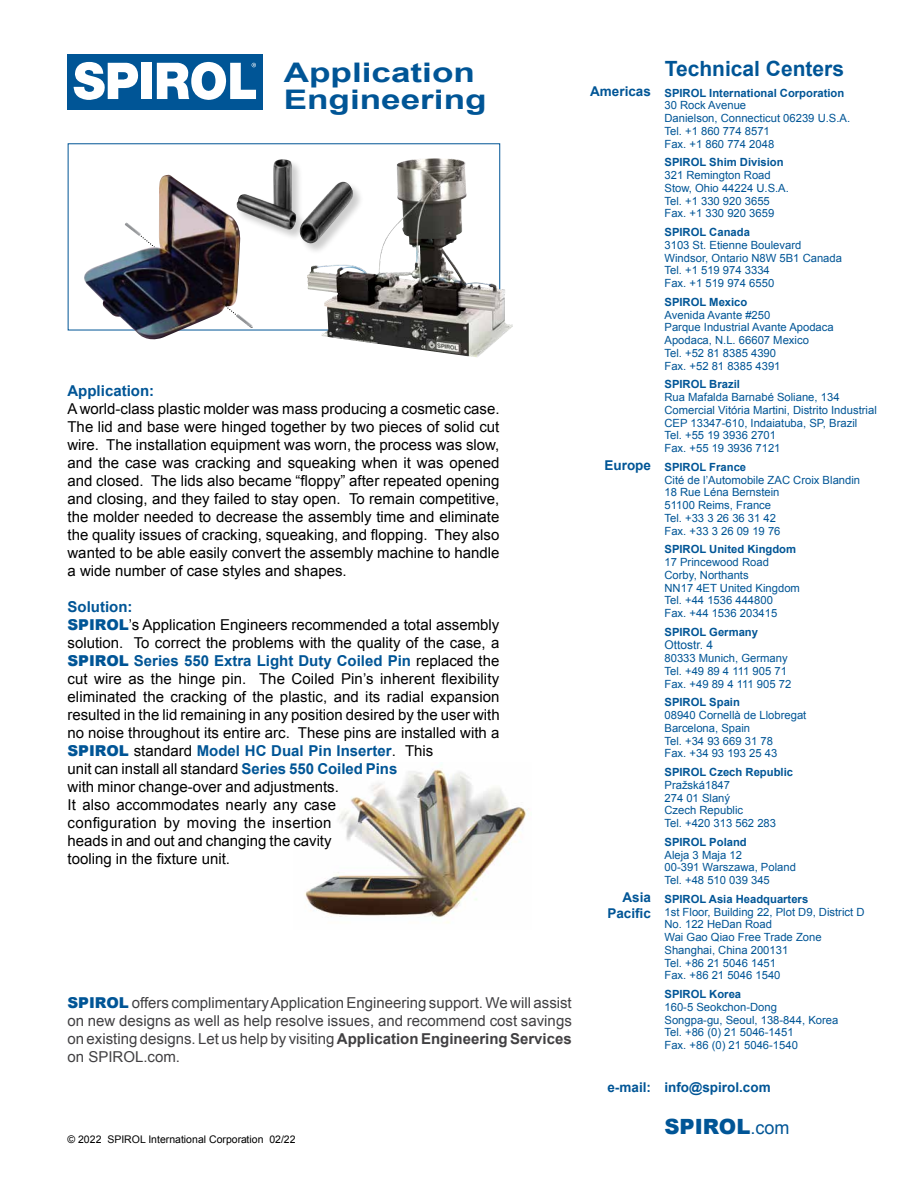
<style>
.page{position:relative;width:918px;height:1188px;background:#fff}
.page>*{position:absolute;margin:0;border:0;box-sizing:border-box;transform-origin:0 0}
.t1{font:700 27px/27px "Arial";color:#005596;scale:1.3 1}
.t2{font:700 21px "Arial";color:#005596}
.t3{font:900 21px "Arial";color:#005596}
.t4{font:15px/18px "Arial";color:#000;text-align:justify}
.t5{font:15px/18px "Arial";color:#414042;text-align:justify}
.t6{font:700 15px "Arial";color:#005596}
.t7{font:700 13.5px/16.2px "Arial";color:#005596;text-align:right}
.t8{font:12px "Arial";color:#005596}
.t9{font:11.25px/12.8px "Arial";color:#005596}
.t10{font:700 11.25px "Arial";color:#005596}
.t11{font:10.5px "Arial";color:#000}
.s1{font-weight:700;color:#005596}
.s2{font-weight:900;color:#005596}
.s3{font-weight:700}
.s4{font-weight:400;font-size:18px}
</style>
<div class="page">
<img style="left:305px;top:762px;width:224px;height:161px">
<div style="left:68px;top:54px;width:195px;height:55px;background:#005596"></div>
<div style="left:141px;top:63px;width:11px;height:36px;background:#fff"></div>
<svg style="left:73px;top:62px;width:66px;height:38px"></svg>
<svg style="left:157px;top:61px;width:99px;height:39px"></svg>
<img style="left:241px;top:316px;width:12px;height:12px">
<img style="left:77px;top:175px;width:164px;height:165px">
<div style="left:236px;top:159px;width:128px;height:96px;background:#fff"></div>
<img style="left:236px;top:159px;width:71px;height:88px">
<img style="left:307px;top:158px;width:206px;height:199px">
<h1 class="t1" style="left:284px;top:59px;width:158px">Application<br>Engineering</h1>
<p class="t6" style="left:68px;top:380px;width:88px">Application:</p>
<p class="t4" style="left:68px;top:400px;width:434px">A world-class plastic molder was mass producing a cosmetic case.<br>The lid and base were hinged together by two pieces of solid cut wire. The installation equipment was worn, the process was slow, and the case was cracking and squeaking when it was opened and closed. The lids also became “floppy” after repeated opening and closing, and they failed to stay open. To remain competitive, the molder needed to decrease the assembly time and eliminate the quality issues of cracking, squeaking, and flopping. They also wanted to be able easily convert the assembly machine to handle a wide number of case styles and shapes.</p>
<p class="t4" style="left:68px;top:598px;width:434px;text-align:left"><span class="s1">Solution:<br></span><span class="s2">SPIROL</span>’s Application Engineers recommended a total assembly solution. To correct the problems with the quality of the case, a <span class="s2">SPIROL</span> <span class="s1">Series 550 Extra Light Duty Coiled Pin</span> replaced the cut wire as the hinge pin. The Coiled Pin’s inherent flexibility eliminated the cracking of the plastic, and its radial expansion resulted in the lid remaining in any position desired by the user with no noise throughout its entire arc. These pins are installed with a <span class="s2">SPIROL</span> standard <span class="s1">Model HC Dual Pin Inserter</span>. This<br>unit can install all standard <span class="s1">Series 550 Coiled Pins<br></span>with minor change-over and adjustments.<br>It also accommodates nearly any case<br>configuration by moving the insertion<br>heads in and out and changing the cavity<br>tooling in the fixture unit.</p>
<p class="t5" style="left:68px;top:994px;width:506px"><span class="s2">SPIROL</span> offers complimentary Application Engineering support. We will assist on new designs as well as help resolve issues, and recommend cost savings on existing designs. Let us help by visiting <span class="s3">Application Engineering Services </span>on SPIROL.com.</p>
<p class="t11" style="left:68px;top:1132px;width:230px">© 2022 SPIROL International Corporation 02/22</p>
<p class="t7" style="left:590px;top:84px;width:62px">Americas</p>
<p class="t7" style="left:604px;top:457px;width:48px">Europe</p>
<p class="t7" style="left:607px;top:890px;width:45px">Asia<br>Pacific</p>
<h2 class="t2" style="left:665px;top:55px;width:181px">Technical Centers</h2>
<p class="t10" style="left:665px;top:85px;width:181px">SPIROL International Corporation</p>
<p class="t9" style="left:665px;top:99px;width:187px">30 Rock Avenue<br>Danielson, Connecticut 06239 U.S.A.<br>Tel. +1 860 774 8571<br>Fax. +1 860 774 2048</p>
<p class="t10" style="left:665px;top:155px;width:121px">SPIROL Shim Division</p>
<p class="t9" style="left:665px;top:169px;width:126px">321 Remington Road<br>Stow, Ohio 44224 U.S.A.<br>Tel. +1 330 920 3655<br>Fax. +1 330 920 3659</p>
<p class="t10" style="left:665px;top:225px;width:87px">SPIROL Canada</p>
<p class="t9" style="left:665px;top:239px;width:179px">3103 St. Etienne Boulevard<br>Windsor, Ontario N8W 5B1 Canada<br>Tel. +1 519 974 3334<br>Fax. +1 519 974 6550</p>
<p class="t10" style="left:665px;top:294px;width:84px">SPIROL Mexico</p>
<p class="t9" style="left:665px;top:308px;width:171px">Avenida Avante #250<br>Parque Industrial Avante Apodaca<br>Apodaca, N.L. 66607 Mexico<br>Tel. +52 81 8385 4390<br>Fax. +52 81 8385 4391</p>
<p class="t10" style="left:665px;top:377px;width:77px">SPIROL Brazil</p>
<p class="t9" style="left:665px;top:391px;width:214px">Rua Mafalda Barnabé Soliane, 134<br>Comercial Vitória Martini, Distrito Industrial<br>CEP 13347-610, Indaiatuba, SP, Brazil<br>Tel. +55 19 3936 2701<br>Fax. +55 19 3936 7121</p>
<p class="t10" style="left:665px;top:459px;width:83px">SPIROL France</p>
<p class="t9" style="left:665px;top:473px;width:197px">Cité de l’Automobile ZAC Croix Blandin<br>18 Rue Léna Bernstein<br>51100 Reims, France<br>Tel. +33 3 26 36 31 42<br>Fax. +33 3 26 09 19 76</p>
<p class="t10" style="left:665px;top:542px;width:133px">SPIROL United Kingdom</p>
<p class="t9" style="left:665px;top:556px;width:137px">17 Princewood Road<br>Corby, Northants<br>NN17 4ET United Kingdom<br>Tel. +44 1536 444800<br>Fax. +44 1536 203415</p>
<p class="t10" style="left:665px;top:624px;width:95px">SPIROL Germany</p>
<p class="t8" style="left:665px;top:637px;width:50px">Ottostr. 4</p>
<p class="t9" style="left:665px;top:652px;width:128px">80333 Munich, Germany<br>Tel. +49 89 4 111 905 71<br>Fax. +49 89 4 111 905 72</p>
<p class="t10" style="left:665px;top:695px;width:77px">SPIROL Spain</p>
<p class="t9" style="left:665px;top:709px;width:143px">08940 Cornellà de Llobregat<br>Barcelona, Spain<br>Tel. +34 93 669 31 78<br>Fax. +34 93 193 25 43</p>
<p class="t10" style="left:665px;top:765px;width:130px">SPIROL Czech Republic</p>
<p class="t9" style="left:665px;top:779px;width:113px">Pražská1847<br>274 01 Slaný<br>Czech Republic<br>Tel. +420 313 562 283</p>
<p class="t10" style="left:665px;top:834px;width:84px">SPIROL Poland</p>
<p class="t9" style="left:665px;top:848px;width:133px">Aleja 3 Maja 12<br>00-391 Warszawa, Poland<br>Tel. +48 510 039 345</p>
<p class="t10" style="left:665px;top:891px;width:145px">SPIROL Asia Headquarters</p>
<p class="t9" style="left:665px;top:905px;width:202px">1st Floor, Building 22, Plot D9, District D<br>No. 122 HeDan Road<br>Wai Gao Qiao Free Trade Zone<br>Shanghai, China 200131<br>Tel. +86 21 5046 1451<br>Fax. +86 21 5046 1540</p>
<p class="t10" style="left:665px;top:987px;width:78px">SPIROL Korea</p>
<p class="t9" style="left:665px;top:1001px;width:175px">160-5 Seokchon-Dong<br>Songpa-gu, Seoul, 138-844, Korea<br>Tel. +86 (0) 21 5046-1451<br>Fax. +86 (0) 21 5046-1540</p>
<p class="t7" style="left:607px;top:1080px;width:165px">e-mail: info@spirol.com</p>
<h2 class="t3" style="left:665px;top:1111px;width:126px">SPIROL<span class="s4">.com</span></h2>
</div>
